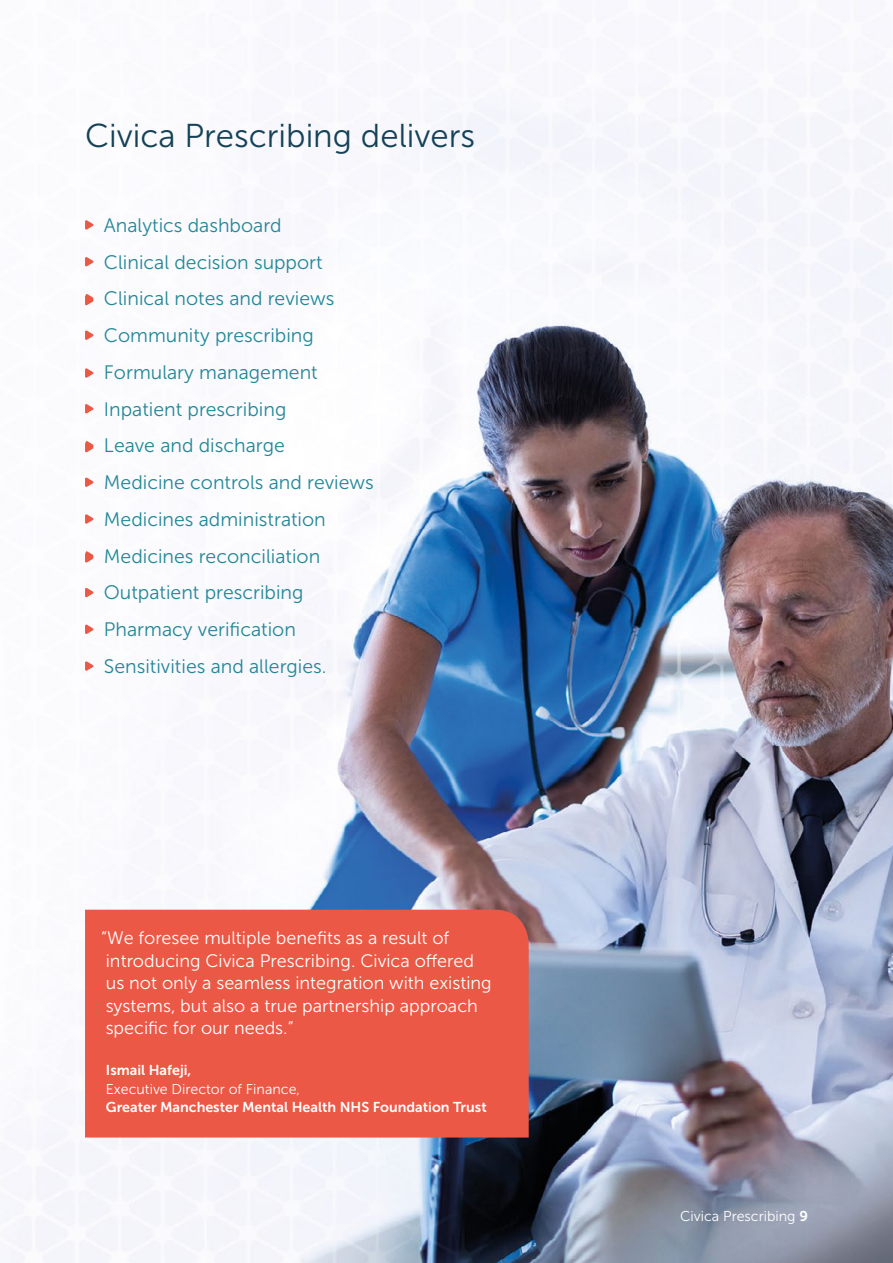
<style>
.page{position:relative;width:893px;height:1263px;background:#fff}
.page>*{position:absolute;margin:0;border:0;box-sizing:border-box;transform-origin:0 0}
.t1{font:33px "Museo Sans 300";color:#144257}
.t2{font:19.5px/36.8px "Museo Sans 300";color:#238798}
.t3{font:18px/22.5px "Museo Sans 300";color:#fff}
.t4{font:14.25px "Museo Sans 700";color:#fff}
.t5{font:14.25px "Museo Sans 300";color:#fff}
.s1{font-family:"Museo Sans 700"}
</style>
<div class="page">
<img style="left:3px;top:34px;width:890px;height:1229px">
<svg style="left:85px;top:220px;width:9px;height:10px"></svg>
<svg style="left:85px;top:257px;width:9px;height:10px"></svg>
<svg style="left:85px;top:293px;width:9px;height:13px"></svg>
<svg style="left:85px;top:330px;width:9px;height:10px"></svg>
<svg style="left:85px;top:368px;width:9px;height:10px"></svg>
<svg style="left:85px;top:404px;width:9px;height:10px"></svg>
<svg style="left:85px;top:440px;width:9px;height:13px"></svg>
<svg style="left:85px;top:477px;width:9px;height:10px"></svg>
<svg style="left:85px;top:514px;width:9px;height:10px"></svg>
<svg style="left:85px;top:551px;width:9px;height:12px"></svg>
<svg style="left:85px;top:587px;width:9px;height:10px"></svg>
<svg style="left:85px;top:624px;width:9px;height:10px"></svg>
<svg style="left:85px;top:661px;width:9px;height:10px"></svg>
<div style="left:85px;top:910px;width:444px;height:227px;background:#eb5845"></div>
<h1 class="t1" style="left:85px;top:118px;width:392px">Civica Prescribing delivers</h1>
<p class="t2" style="left:104px;top:207px;width:271px">Analytics dashboard<br>Clinical decision support<br>Clinical notes and reviews<br>Community prescribing<br>Formulary management<br>Inpatient prescribing<br>Leave and discharge<br>Medicine controls and reviews<br>Medicines administration<br>Medicines reconciliation<br>Outpatient prescribing<br>Pharmacy verification<br>Sensitivities and allergies.</p>
<p class="t3" style="left:101px;top:927px;width:392px">“We foresee multiple benefits as a result of introducing Civica Prescribing. Civica offered us not only a seamless integration with existing systems, but also a true partnership approach specific for our needs.”</p>
<p class="t4" style="left:106px;top:1062px;width:87px">Ismail Hafeji,</p>
<p class="t5" style="left:106px;top:1081px;width:196px">Executive Director of Finance,</p>
<p class="t4" style="left:106px;top:1099px;width:382px">Greater Manchester Mental Health NHS Foundation Trust</p>
<p class="t5" style="left:680px;top:1208px;width:129px">Civica Prescribing <span class="s1">9</span></p>
</div>
